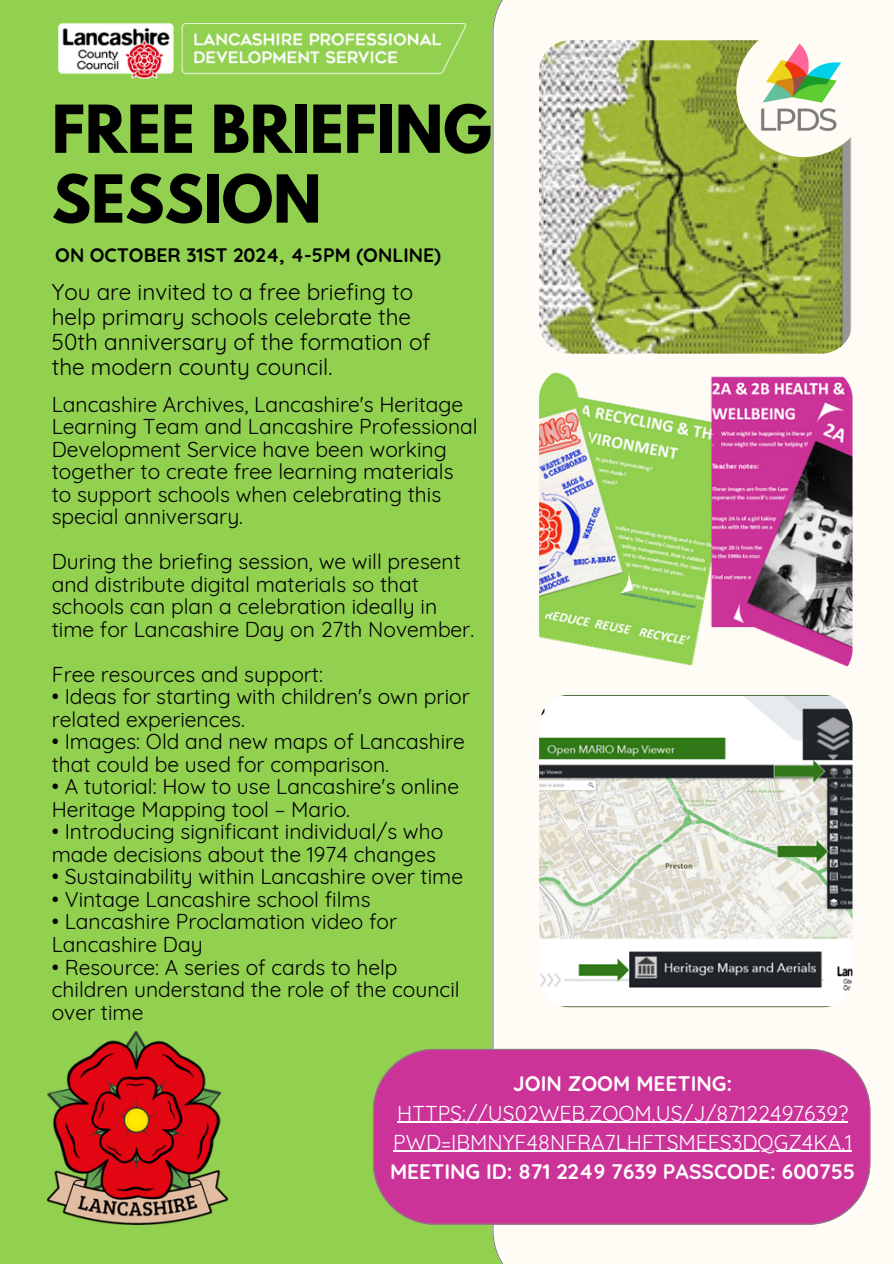
<style>
.page{position:relative;width:894px;height:1264px;background:#fff}
.page>*{position:absolute;margin:0;border:0;box-sizing:border-box;transform-origin:0 0}
.t1{font:700 58.5px/69.8px "League Spartan";color:#000}
.t2{font:22.5px/24.8px "Quicksand";color:#000}
.t3{font:21px/22.5px "Quicksand";color:#000}
.t4{font:21px/29.2px "Quicksand";color:#fff;text-align:center}
.t5{font:700 19.5px "Quicksand";color:#000}
.s1{font-weight:700}
</style>
<div class="page">
<div style="left:0;top:0;width:893px;height:1263px;background:#92d050"></div>
<div style="left:492px;top:0;width:401px;height:1263px;background:#fffcf5"></div>
<div style="left:373px;top:1048px;width:497px;height:176px;background:#c39"></div>
<img style="left:539px;top:367px;width:313px;height:314px;border-radius:31px">
<img style="left:539px;top:694px;width:313px;height:313px;border-radius:31px">
<img style="left:539px;top:40px;width:313px;height:313px;border-radius:31px">
<img style="left:59px;top:23px;width:406px;height:55px">
<img style="left:47px;top:1031px;width:180px;height:193px">
<div style="left:736px;top:23px;width:134px;height:134px;background:#fffcf5;border-radius:50%"></div>
<img style="left:743px;top:35px;width:109px;height:110px;border-radius:50%">
<hr style="left:397px;top:1121px;width:450px;height:1px;background:#fff">
<hr style="left:393px;top:1150px;width:458px;height:1px;background:#fff">
<p class="t1" style="left:52px;top:102px;width:441px">FREE BRIEFING<br>SESSION</p>
<p class="t5" style="left:55px;top:242px;width:387px">ON OCTOBER 31ST 2024, 4-5PM (ONLINE)</p>
<h3 class="t2" style="left:52px;top:279px;width:380px">You are invited to a free briefing to help primary schools celebrate the 50th anniversary of the formation of the modern county council.</h3>
<h3 class="t3" style="left:52px;top:392px;width:427px">Lancashire Archives, Lancashire's Heritage Learning Team and Lancashire Professional Development Service have been working together to create free learning materials to support schools when celebrating this special anniversary.</h3>
<p class="t3" style="left:52px;top:550px;width:424px">During the briefing session, we will present and distribute digital materials so that schools can plan a celebration ideally in time for Lancashire Day on 27th November.</p>
<h2 class="t3" style="left:52px;top:662px;width:272px">Free resources and support:</h2>
<h2 class="t3" style="left:52px;top:685px;width:419px">• Ideas for starting with children's own prior related experiences.</h2>
<h2 class="t3" style="left:52px;top:730px;width:414px">• Images: Old and new maps of Lancashire that could be used for comparison.</h2>
<h2 class="t3" style="left:52px;top:775px;width:408px">• A tutorial: How to use Lancashire's online<br>Heritage Mapping tool – Mario.</h2>
<h2 class="t3" style="left:52px;top:820px;width:393px">• Introducing significant individual/s who made decisions about the 1974 changes</h2>
<h2 class="t3" style="left:52px;top:865px;width:412px">• Sustainability within Lancashire over time</h2>
<h2 class="t3" style="left:52px;top:887px;width:320px">• Vintage Lancashire school films</h2>
<h2 class="t3" style="left:52px;top:910px;width:347px">• Lancashire Proclamation video for<br>Lancashire Day</h2>
<h2 class="t3" style="left:52px;top:955px;width:409px">• Resource: A series of cards to help children understand the role of the council over time</h2>
<h3 class="t4" style="left:397px;top:1068px;width:452px"><span class="s1">JOIN ZOOM MEETING:<br></span>HTTPS://US02WEB.ZOOM.US/J/87122497639?</h3>
<h3 class="t4" style="left:390px;top:1127px;width:467px;text-align:left">PWD=IBMNYF48NFRA7LHFTSMEES3DQGZ4KA.1<br><span class="s1">MEETING ID: 871 2249 7639 PASSCODE: 600755</span></h3>
</div>
